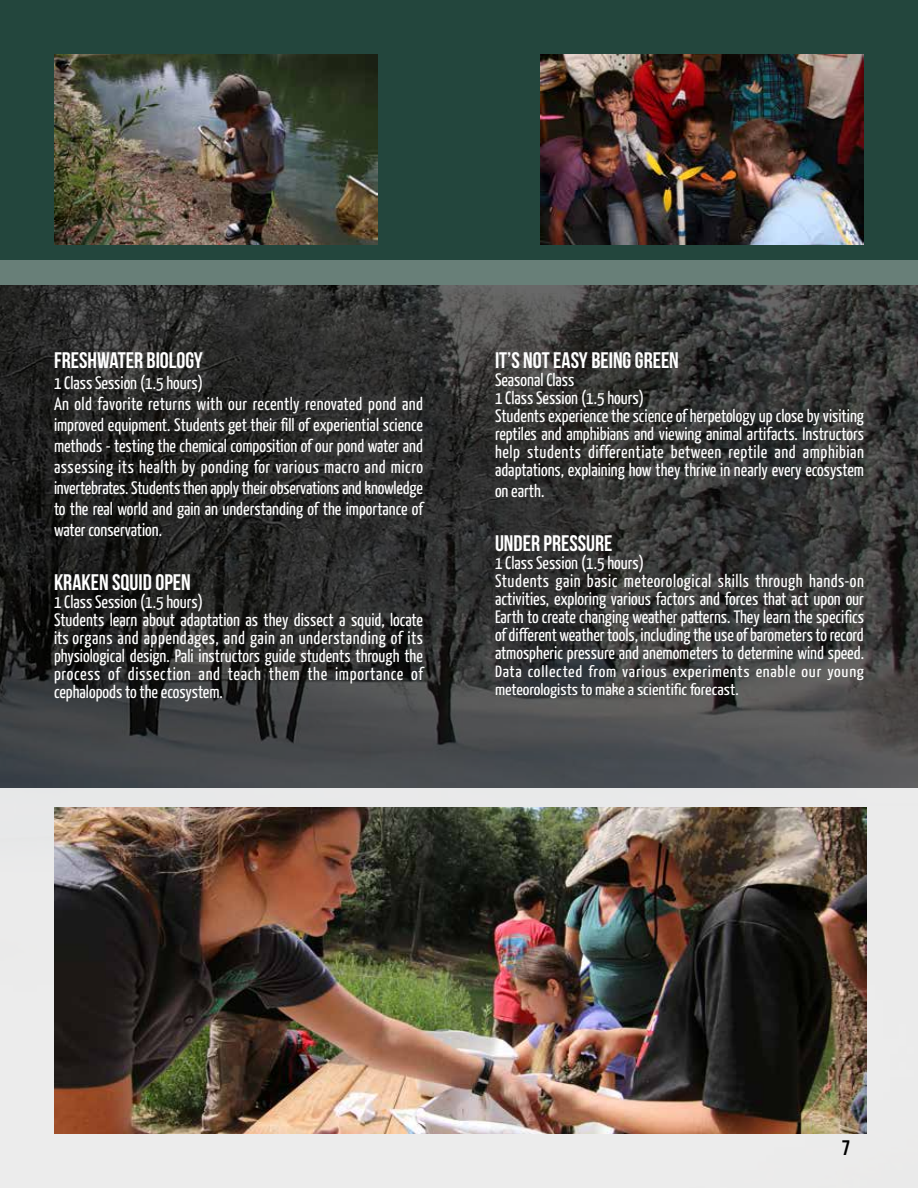
<style>
.page{position:relative;width:918px;height:1188px;background:#fff}
.page>*{position:absolute;margin:0;border:0;box-sizing:border-box;transform-origin:0 0}
.t1{font:22.5px "Bebas Neue";color:#fff}
.t2{font:21px "Bebas Neue";color:#000}
.t3{font:18px/18px "Yanone Kaffeesatz";color:#fff}
.t4{font:16.2px/18px "Yanone Kaffeesatz";letter-spacing:.025em;color:#fff;scale:1.11 1}
</style>
<div class="page">
<svg style="left:0;top:284px;width:918px;height:504px;background:#333"></svg>
<div style="left:0;top:259px;width:918px;height:25px;background:#687f78"></div>
<div style="left:0;top:0;width:918px;height:259px;background:#23463d"></div>
<div style="left:0;top:788px;width:918px;height:400px;background:#ececec"></div>
<img style="left:54px;top:808px;width:813px;height:326px">
<img style="left:540px;top:54px;width:324px;height:190px">
<img style="left:54px;top:54px;width:324px;height:190px">
<p class="t1" style="left:54px;top:348px;width:150px">FRESHWATER BIOLOGY</p>
<p class="t3" style="left:54px;top:372px;width:371px;line-height:21px">1 Class Session (1.5 hours)<br>An old favorite returns with our recently renovated pond and improved equipment. Students get their fill of experiential science methods - testing the chemical composition of our pond water and assessing its health by ponding for various macro and micro invertebrates. Students then apply their observations and knowledge to the real world and gain an understanding of the importance of water conservation.</p>
<p class="t1" style="left:54px;top:570px;width:138px">KRAKEN SQUID OPEN</p>
<p class="t3" style="left:54px;top:592px;width:371px">1 Class Session (1.5 hours)<br>Students learn about adaptation as they dissect a squid, locate its organs and appendages, and gain an understanding of its physiological design. Pali instructors guide students through the process of dissection and teach them the importance of cephalopods to the ecosystem.</p>
<p class="t1" style="left:495px;top:348px;width:185px">IT’S NOT EASY BEING GREEN</p>
<p class="t3" style="left:495px;top:370px;width:371px">Seasonal Class<br>1 Class Session (1.5 hours)<br>Students experience the science of herpetology up close by visiting reptiles and amphibians and viewing animal artifacts. Instructors help students differentiate between reptile and amphibian adaptations, explaining how they thrive in nearly every ecosystem</p>
<p class="t3" style="left:495px;top:481px;width:51px">on earth.</p>
<p class="t1" style="left:495px;top:531px;width:119px">UNDER PRESSURE</p>
<p class="t3" style="left:495px;top:553px;width:371px">1 Class Session (1.5 hours)<br>Students gain basic meteorological skills through hands-on activities, exploring various factors and forces that act upon our Earth to create changing weather patterns. They learn the specifics of different weather tools, including the use of barometers to record atmospheric pressure and anemometers to determine wind speed.</p>
<p class="t4" style="left:495px;top:662px;width:334px">Data collected from various experiments enable our young meteorologists to make a scientific forecast.</p>
<p class="t2" style="left:842px;top:1136px;width:10px">7</p>
</div>
